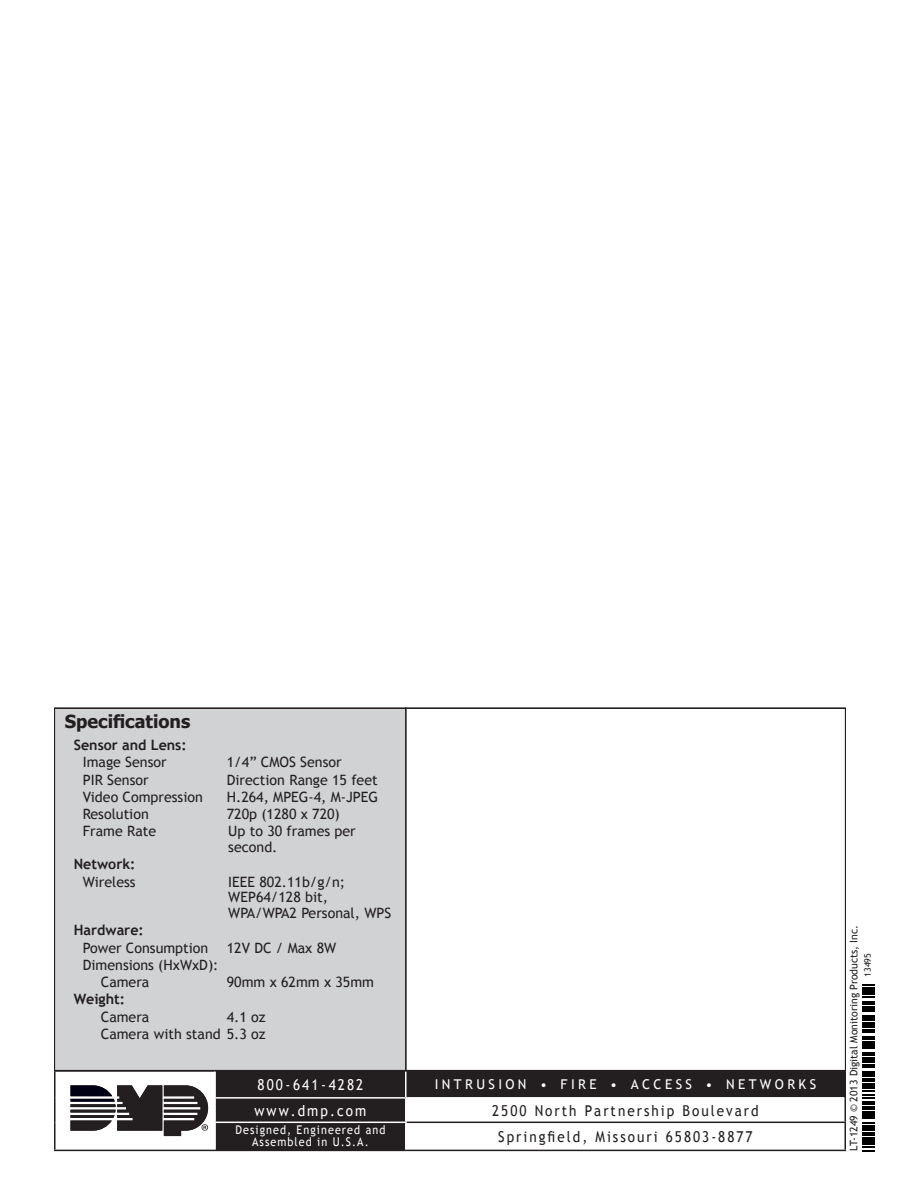
<style>
.page{position:relative;width:918px;height:1188px;background:#fff}
.page>*{position:absolute;margin:0;border:0;box-sizing:border-box;transform-origin:0 0}
.t1{font:700 18px "Tahoma";color:#231f20}
.t2{font:15px "Trebuchet MS";letter-spacing:.15em;color:#231f20;scale:.9 1}
.t3{font:15px "Trebuchet MS";letter-spacing:.15em;color:#fff;scale:.9 1}
.t4{font:14.25px/15.8px "Trebuchet MS";color:#231f20}
.t5{font:700 14.25px "Trebuchet MS";color:#231f20}
.t6{font:13.5px "Trebuchet MS";letter-spacing:.25em;color:#fff}
.t7{font:12px/12px "Trebuchet MS";letter-spacing:.1em;color:#fff;text-align:center;scale:.9 1}
.t8{font:10.5px "Trebuchet MS";color:#231f20}
.t9{font:9px "Trebuchet MS";color:#231f20}
</style>
<div class="page">
<div style="left:55px;top:708px;width:351px;height:363px;background:#d1d2d4"></div>
<svg style="left:70px;top:1085px;width:138px;height:51px"></svg>
<svg style="left:216px;top:1071px;width:628px;height:79px;fill:#231f20"></svg>
<hr style="left:54px;top:1070px;width:161px;height:1px;background:#231f20">
<hr style="left:54px;top:1071px;width:2px;height:27px;background:#231f20">
<hr style="left:54px;top:1098px;width:2px;height:24px;background:#231f20">
<hr style="left:844px;top:1098px;width:2px;height:24px;background:#231f20">
<hr style="left:54px;top:1122px;width:2px;height:28px;background:#231f20">
<hr style="left:407px;top:1122px;width:439px;height:1px;background:#231f20">
<hr style="left:844px;top:1123px;width:2px;height:27px;background:#231f20">
<hr style="left:54px;top:1150px;width:161px;height:1px;background:#231f20">
<hr style="left:406px;top:1150px;width:440px;height:1px;background:#231f20">
<hr style="left:214px;top:1097px;width:192px;height:2px;background:#fff">
<hr style="left:405px;top:1099px;width:2px;height:23px;background:#fff">
<hr style="left:214px;top:1122px;width:193px;height:1px;background:#fff">
<hr style="left:405px;top:1123px;width:2px;height:27px;background:#fff">
<hr style="left:405px;top:1071px;width:2px;height:26px;background:#fff">
<hr style="left:406px;top:1097px;width:439px;height:2px;background:#fff">
<hr style="left:215px;top:1150px;width:191px;height:1px;background:#231f20">
<hr style="left:215px;top:1070px;width:191px;height:1px;background:#231f20">
<hr style="left:406px;top:1070px;width:440px;height:1px;background:#231f20">
<hr style="left:844px;top:1071px;width:2px;height:27px;background:#231f20">
<svg style="left:862px;top:1146px;width:13px;height:6px"></svg>
<hr style="left:862px;top:1141px;width:13px;height:4px;background:#000">
<svg style="left:862px;top:1132px;width:13px;height:8px"></svg>
<hr style="left:862px;top:1127px;width:13px;height:4px;background:#000">
<svg style="left:862px;top:1111px;width:13px;height:15px"></svg>
<hr style="left:862px;top:1106px;width:13px;height:4px;background:#000">
<svg style="left:862px;top:1083px;width:13px;height:22px"></svg>
<hr style="left:862px;top:1078px;width:13px;height:4px;background:#000">
<svg style="left:862px;top:1036px;width:13px;height:41px"></svg>
<hr style="left:862px;top:1029px;width:13px;height:4px;background:#000">
<svg style="left:862px;top:1027px;width:13px;height:1px"></svg>
<hr style="left:862px;top:1022px;width:13px;height:4px;background:#000">
<svg style="left:862px;top:1020px;width:13px;height:1px"></svg>
<hr style="left:862px;top:1015px;width:13px;height:4px;background:#000">
<svg style="left:862px;top:992px;width:13px;height:20px"></svg>
<hr style="left:862px;top:987px;width:13px;height:4px;background:#000">
<svg style="left:862px;top:985px;width:13px;height:1px"></svg>
<p class="t1" style="left:65px;top:709px;width:127px">Specifications</p>
<p class="t5" style="left:74px;top:736px;width:114px">Sensor and Lens:</p>
<p class="t4" style="left:83px;top:755px;width:85px">Image Sensor</p>
<p class="t4" style="left:227px;top:755px;width:116px">1/4” CMOS Sensor</p>
<p class="t4" style="left:83px;top:772px;width:67px">PIR Sensor</p>
<p class="t4" style="left:227px;top:772px;width:153px">Direction Range 15 feet</p>
<p class="t4" style="left:83px;top:789px;width:122px">Video Compression</p>
<p class="t4" style="left:227px;top:789px;width:153px">H.264, MPEG-4, M-JPEG</p>
<p class="t4" style="left:83px;top:806px;width:68px">Resolution</p>
<p class="t4" style="left:227px;top:806px;width:115px">720p (1280 x 720)</p>
<p class="t4" style="left:83px;top:824px;width:75px">Frame Rate</p>
<p class="t4" style="left:228px;top:824px;width:129px">Up to 30 frames per second.</p>
<p class="t5" style="left:74px;top:855px;width:63px">Network:</p>
<p class="t4" style="left:83px;top:874px;width:54px">Wireless</p>
<p class="t4" style="left:228px;top:874px;width:164px">IEEE 802.11b/g/n;<br>WEP64/128 bit,<br>WPA/WPA2 Personal, WPS</p>
<p class="t5" style="left:74px;top:921px;width:71px">Hardware:</p>
<p class="t4" style="left:83px;top:940px;width:127px">Power Consumption</p>
<p class="t4" style="left:227px;top:940px;width:111px">12V DC / Max 8W</p>
<p class="t4" style="left:101px;top:956px;width:119px;line-height:17.2px;text-indent:-18px">Dimensions (HxWxD):<br>Camera</p>
<p class="t4" style="left:227px;top:974px;width:149px">90mm x 62mm x 35mm</p>
<p class="t5" style="left:74px;top:990px;width:53px">Weight:</p>
<p class="t4" style="left:101px;top:1009px;width:50px">Camera</p>
<p class="t4" style="left:101px;top:1008px;width:166px;line-height:17.2px;text-align:right">4.1 oz<br>Camera with stand 5.3 oz</p>
<p class="t3" style="left:258px;top:1076px;width:119px">800-641-4282</p>
<p class="t6" style="left:435px;top:1077px;width:383px">Intrusi on • fi re • Access • N etworks</p>
<p class="t3" style="left:255px;top:1102px;width:126px">www.dmp.com</p>
<p class="t2" style="left:492px;top:1102px;width:298px">2500 North Partnership Boulevard</p>
<p class="t7" style="left:235px;top:1124px;width:168px">Designed, Engineered and<br>Assembled in U.S.A.</p>
<p class="t2" style="left:498px;top:1128px;width:284px">Springfield, Missouri 65803-8877</p>
<p class="t8" style="left:847px;top:1151px;width:227px;rotate:-90deg">LT-1249 © 2013 Digital Monitoring Products, Inc.</p>
<p class="t9" style="left:862px;top:977px;width:25px;rotate:-90deg">13495</p>
</div>
